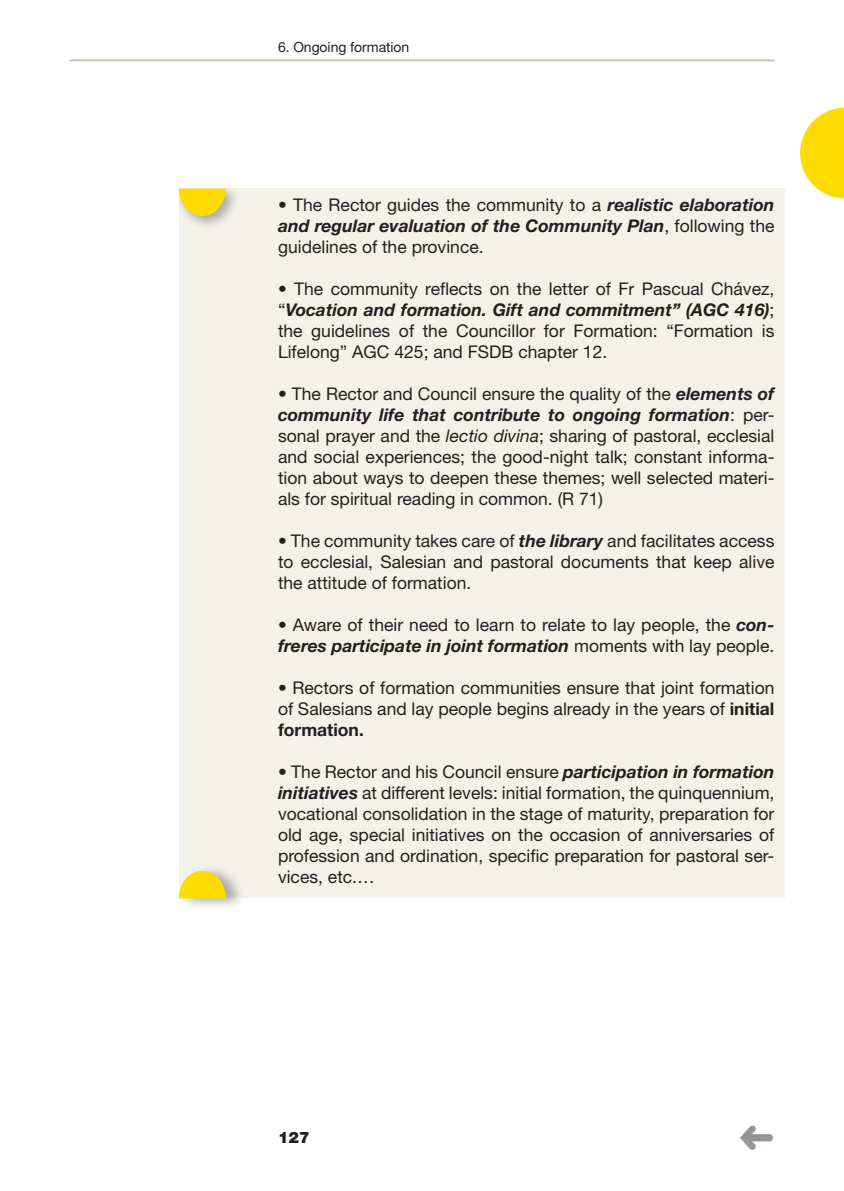
<style>
.page{position:relative;width:844px;height:1191px;background:#fff}
.page>*{position:absolute;margin:0;border:0;box-sizing:border-box;transform-origin:0 0}
.Riquadro{font:17.5px/21px "Helvetica Neue LT Std";color:#231f20;text-align:justify}
.t1{font:900 15.75px "Helvetica Neue LT Std";color:#231f20}
.t2{font:14px "Helvetica Neue LT Std";letter-spacing:-.005em;color:#231f20}
.s1{font-weight:700;font-style:italic}
.s2{font-style:italic}
.s3{font-weight:700}
</style>
<div class="page">
<hr style="left:69px;top:60px;width:705px;height:1px;background:#bcc7b1">
<svg style="left:800px;top:107px;width:43px;height:91px"></svg>
<div style="left:179px;top:189px;width:605px;height:79px;background:#f2f2e9"></div>
<div style="left:179px;top:252px;width:605px;height:37px;background:#f2f2e9"></div>
<div style="left:179px;top:273px;width:605px;height:100px;background:#f2f2e9"></div>
<div style="left:179px;top:357px;width:605px;height:37px;background:#f2f2e9"></div>
<div style="left:179px;top:378px;width:605px;height:142px;background:#f2f2e9"></div>
<div style="left:179px;top:504px;width:605px;height:37px;background:#f2f2e9"></div>
<div style="left:179px;top:525px;width:605px;height:79px;background:#f2f2e9"></div>
<div style="left:179px;top:588px;width:605px;height:37px;background:#f2f2e9"></div>
<div style="left:179px;top:609px;width:605px;height:58px;background:#f2f2e9"></div>
<div style="left:179px;top:651px;width:605px;height:37px;background:#f2f2e9"></div>
<div style="left:179px;top:672px;width:605px;height:79px;background:#f2f2e9"></div>
<div style="left:179px;top:735px;width:605px;height:37px;background:#f2f2e9"></div>
<div style="left:179px;top:756px;width:605px;height:142px;background:#f2f2e9"></div>
<div style="left:175px;top:184px;width:64px;height:46px;background:#231f20;opacity:.35"></div>
<svg style="left:179px;top:189px;width:47px;height:27px"></svg>
<div style="left:180px;top:864px;width:64px;height:46px;background:#231f20;opacity:.34"></div>
<svg style="left:179px;top:871px;width:47px;height:27px"></svg>
<p class="t2" style="left:278px;top:39px;width:133px">6. Ongoing formation</p>
<p class="Riquadro" style="left:278px;top:194px;width:498px">• The Rector guides the community to a <span class="s1">realistic elaboration and regular evaluation of the Community Plan</span>, following the guidelines of the province.</p>
<p class="Riquadro" style="left:278px;top:278px;width:498px">• The community reflects on the letter of Fr Pascual Chávez, “<span class="s1">Vocation and formation. Gift and commitment” (AGC 416)</span>; the guidelines of the Councillor for Formation: “Formation is Lifelong” AGC 425; and FSDB chapter 12.</p>
<p class="Riquadro" style="left:278px;top:383px;width:498px">• The Rector and Council ensure the quality of the <span class="s1">elements of community life that contribute to ongoing formation</span>: per&shy;sonal prayer and the <span class="s2">lectio divina</span>; sharing of pastoral, ecclesial and social experiences; the good-night talk; constant informa&shy;tion about ways to deepen these themes; well selected materi&shy;als for spiritual reading in common. (R 71)</p>
<p class="Riquadro" style="left:278px;top:530px;width:498px">• The community takes care of <span class="s1">the library</span> and facilitates access to ecclesial, Salesian and pastoral documents that keep alive the attitude of formation.</p>
<p class="Riquadro" style="left:278px;top:614px;width:498px">• Aware of their need to learn to relate to lay people, the <span class="s1">con&shy;freres participate in joint formation</span> moments with lay people.</p>
<p class="Riquadro" style="left:278px;top:677px;width:498px">• Rectors of formation communities ensure that joint formation of Salesians and lay people begins already in the years of <span class="s3">initial formation.</span></p>
<p class="Riquadro" style="left:278px;top:761px;width:498px">• The Rector and his Council ensure <span class="s1">participation in formation initiatives</span> at different levels: initial formation, the quinquennium, vocational consolidation in the stage of maturity, preparation for old age, special initiatives on the occasion of anniversaries of profession and ordination, specific preparation for pastoral ser&shy;vices, etc.…</p>
<p class="t1" style="left:278px;top:1127px;width:33px">127</p>
</div>
